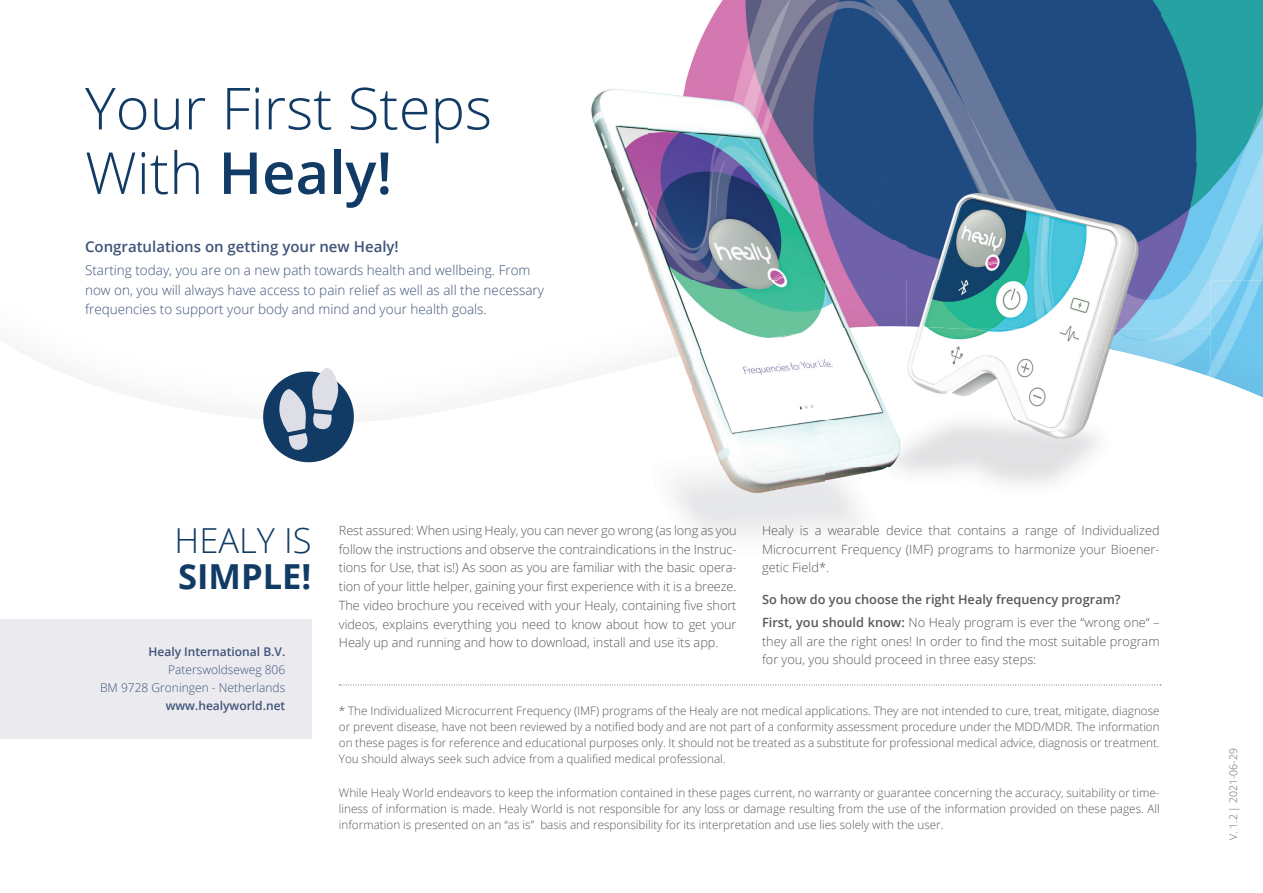
<style>
.page{position:relative;width:1263px;height:893px;background:#fff}
.page>*{position:absolute;margin:0;border:0;box-sizing:border-box;transform-origin:0 0}
.t1{font:300 57.9px/64.5px "Open Sans";color:#113b65}
.t2{font:300 34.5px "Open Sans";color:#113b65}
.t3{font:700 34.5px "Open Sans";color:#113b65}
.t4{font:600 15px "Open Sans";color:#3f5379}
.t5{font:300 13.5px/19.5px "Open Sans";color:#3f5379}
.t6{font:300 12.75px/18.8px "Open Sans";color:#57585a;text-align:justify}
.t7{font:600 12.75px/23px "Open Sans";color:#57585a}
.t8{font:300 12px/18px "Open Sans";color:#3f5379;text-align:right}
.t9{font:600 12px "Open Sans";color:#3f5379}
.t10{font:300 11.7px/16.2px "Open Sans";color:#57585a;text-align:justify}
.t11{font:300 10.5px "Open Sans";color:#68686a}
.s1{font-weight:600}
.s2{font-weight:300}
</style>
<div class="page">
<img style="left:1161px;top:0;width:102px;height:280px">
<img style="left:904px;top:0;width:257px;height:162px">
<img style="left:685px;top:0;width:219px;height:85px">
<img style="left:1211px;top:280px;width:52px;height:46px">
<svg style="left:263px;top:326px;width:1000px;height:413px"></svg>
<div style="left:263px;top:372px;width:91px;height:90px;background:#113b65;border-radius:50%"></div>
<svg style="left:278px;top:368px;width:61px;height:84px"></svg>
<img style="left:825px;top:162px;width:386px;height:166px">
<img style="left:1058px;top:328px;width:153px;height:12px">
<img style="left:906px;top:327px;width:152px;height:188px">
<img style="left:1058px;top:340px;width:153px;height:175px">
<img style="left:906px;top:515px;width:305px;height:47px">
<img style="left:586px;top:89px;width:62px;height:286px">
<img style="left:648px;top:85px;width:207px;height:98px">
<div style="left:854px;top:85px;width:52px;height:77px;background:#1f4b81"></div>
<img style="left:648px;top:183px;width:177px;height:97px">
<img style="left:648px;top:280px;width:133px;height:74px">
<img style="left:781px;top:280px;width:44px;height:53px">
<img style="left:602px;top:354px;width:90px;height:21px">
<img style="left:692px;top:333px;width:107px;height:42px">
<img style="left:799px;top:330px;width:26px;height:181px">
<img style="left:586px;top:375px;width:213px;height:226px">
<img style="left:799px;top:511px;width:54px;height:90px">
<img style="left:853px;top:562px;width:53px;height:39px">
<img style="left:825px;top:326px;width:81px;height:236px">
<img style="left:848px;top:348px;width:47px;height:1px">
<div style="left:0;top:619px;width:311px;height:120px;background:#eaeaef"></div>
<svg style="left:339px;top:685px;width:822px;height:1px"></svg>
<h1 class="t1" style="left:85px;top:75px;width:409px">Your First Steps<br>With <span class="s1">Healy!</span></h1>
<p class="t4" style="left:85px;top:236px;width:315px">Congratulations on getting your new Healy!</p>
<p class="t5" style="left:85px;top:260px;width:460px">Starting today, you are on a new path towards health and wellbeing. From now on, you will always have access to pain relief as well as all the necessary frequencies to support your body and mind and your health goals.</p>
<h2 class="t2" style="left:175px;top:517px;width:138px">HEALY IS</h2>
<h2 class="t3" style="left:178px;top:552px;width:135px">SIMPLE!</h2>
<p class="t9" style="left:148px;top:644px;width:138px">Healy International B.V.</p>
<p class="t8" style="left:100px;top:660px;width:187px">Paterswoldseweg 806<br>BM 9728 Groningen - Netherlands</p>
<p class="t9" style="left:166px;top:698px;width:121px">www.healyworld.net</p>
<p class="t6" style="left:339px;top:520px;width:399px">Rest assured: When using Healy, you can never go wrong (as long as you follow the instructions and observe the contraindications in the Instruc&shy;tions for Use, that is!) As soon as you are familiar with the basic opera&shy;tion of your little helper, gaining your first experience with it is a breeze.<br>The video brochure you received with your Healy, containing five short videos, explains everything you need to know about how to get your Healy up and running and how to download, install and use its app.</p>
<p class="t6" style="left:762px;top:520px;width:399px">Healy is a wearable device that contains a range of Individualized Microcurrent Frequency (IMF) programs to harmonize your Bioener&shy;getic Field*.</p>
<p class="t7" style="left:762px;top:587px;width:399px">So how do you choose the right Healy frequency program?<br>First, you should know: <span class="s2">No Healy program is ever the “wrong one“ –</span></p>
<p class="t6" style="left:762px;top:631px;width:399px">they all are the right ones! In order to find the most suitable program for you, you should proceed in three easy steps:</p>
<p class="t10" style="left:339px;top:702px;width:822px">* The Individualized Microcurrent Frequency (IMF) programs of the Healy are not medical applications. They are not intended to cure, treat, mitigate, diagnose or prevent disease, have not been reviewed by a notified body and are not part of a conformity assessment procedure under the MDD/MDR. The information on these pages is for reference and educational purposes only. It should not be treated as a substitute for professional medical advice, diagnosis or treatment.<br>You should always seek such advice from a qualified medical professional.</p>
<p class="t10" style="left:339px;top:784px;width:822px">While Healy World endeavors to keep the information contained in these pages current, no warranty or guarantee concerning the accuracy, suitability or time&shy;liness of information is made. Healy World is not responsible for any loss or damage resulting from the use of the information provided on these pages. All information is presented on an “as is” basis and responsibility for its interpretation and use lies solely with the user.</p>
<p class="t11" style="left:1226px;top:840px;width:93px;rotate:-90deg">V. 1.2 | 2021-06-29</p>
</div>
